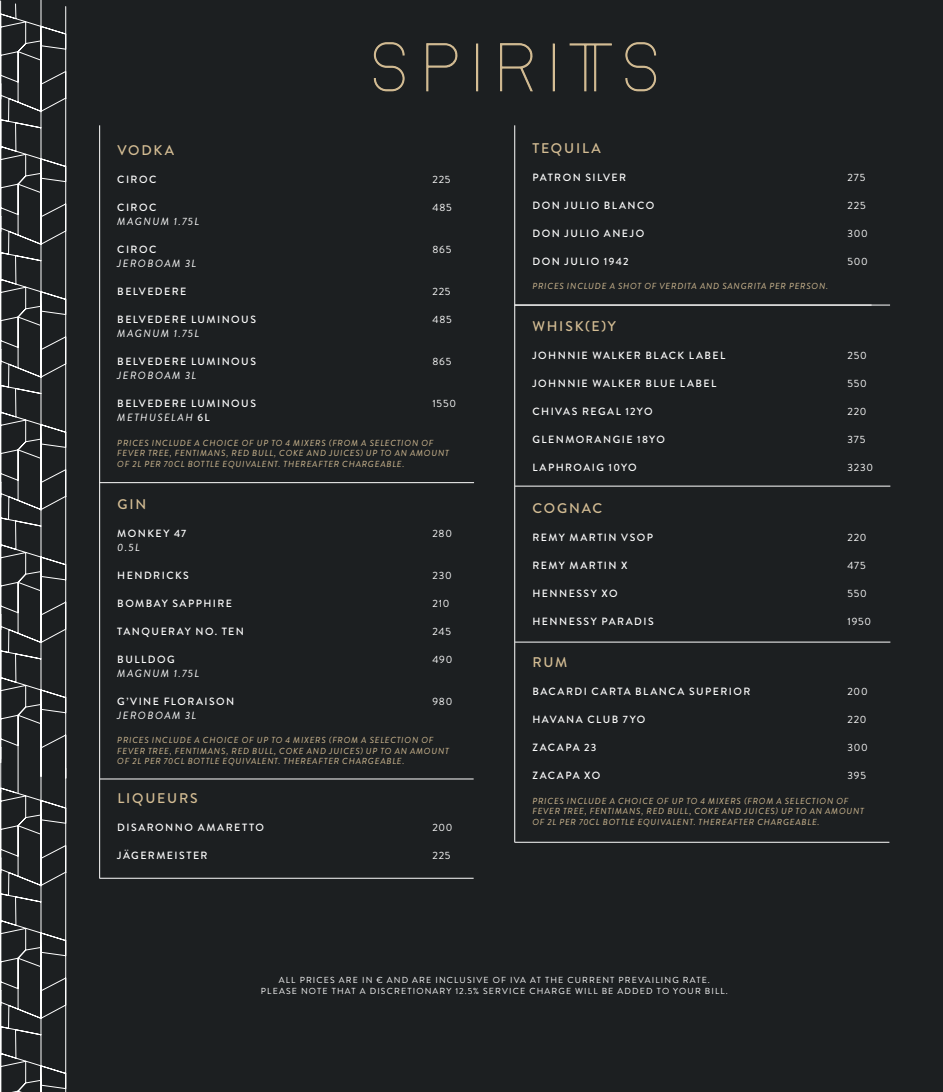
<style>
.page{position:relative;width:943px;height:1092px;background:#fff}
.page>*{position:absolute;margin:0;border:0;box-sizing:border-box;transform-origin:0 0}
.t1{font:500 14px "Brandon Grotesque";letter-spacing:.13em;color:#d4bd94}
.t2{font:500 10.5px "Brandon Grotesque";letter-spacing:.14em;color:#fff}
.t3{font:10.5px "Brandon Grotesque";letter-spacing:.075em;color:#fff}
.t4{font:italic 10.5px "Brandon Grotesque";letter-spacing:.14em;color:#fff}
.t5{font:italic 8.75px "Brandon Grotesque";letter-spacing:.09em;color:#d4bd94}
.t6{font:8.75px "Brandon Grotesque";letter-spacing:.13em;color:#fff}
.s1{font-weight:500;font-style:normal}
</style>
<div class="page">
<div style="left:0;top:0;width:943px;height:1091px;background:#1c1f21"></div>
<svg style="left:0;top:0;width:66px;height:767px"></svg>
<svg style="left:0;top:767px;width:66px;height:324px"></svg>
<svg style="left:374px;top:42px;width:30px;height:49px"></svg>
<svg style="left:426px;top:43px;width:32px;height:48px"></svg>
<div style="left:476px;top:44px;width:2px;height:47px;border:1px solid #d4bd94"></div>
<svg style="left:500px;top:43px;width:33px;height:48px"></svg>
<div style="left:553px;top:44px;width:1px;height:47px;border:1px solid #d4bd94"></div>
<svg style="left:569px;top:44px;width:42px;height:47px"></svg>
<svg style="left:625px;top:42px;width:31px;height:49px"></svg>
<hr style="left:99px;top:125px;width:1px;height:753px;background:#fff">
<hr style="left:515px;top:841px;width:374px;height:1px;background:#fff">
<hr style="left:100px;top:482px;width:374px;height:1px;background:#fff">
<hr style="left:100px;top:778px;width:373px;height:1px;background:#fff">
<hr style="left:514px;top:125px;width:1px;height:717px;background:#fff">
<hr style="left:100px;top:877px;width:373px;height:1px;background:#fff">
<hr style="left:514px;top:305px;width:376px;height:1px;background:#fff">
<hr style="left:515px;top:486px;width:375px;height:1px;background:#fff">
<hr style="left:515px;top:641px;width:375px;height:1px;background:#fff">
<p class="t1" style="left:117px;top:140px;width:58px">VODKA</p>
<p class="t2" style="left:117px;top:172px;width:41px">CIROC</p>
<p class="t3" style="left:432px;top:172px;width:20px">225</p>
<p class="t2" style="left:117px;top:200px;width:41px">CIROC</p>
<p class="t3" style="left:432px;top:200px;width:21px">485</p>
<p class="t4" style="left:117px;top:214px;width:83px">MAGNUM 1.75L</p>
<p class="t2" style="left:117px;top:242px;width:41px">CIROC</p>
<p class="t3" style="left:432px;top:242px;width:20px">865</p>
<p class="t4" style="left:117px;top:256px;width:81px">JEROBOAM 3L</p>
<p class="t2" style="left:117px;top:284px;width:71px">BELVEDERE</p>
<p class="t3" style="left:432px;top:284px;width:20px">225</p>
<p class="t2" style="left:117px;top:312px;width:140px">BELVEDERE LUMINOUS</p>
<p class="t3" style="left:432px;top:312px;width:21px">485</p>
<p class="t4" style="left:117px;top:326px;width:83px">MAGNUM 1.75L</p>
<p class="t2" style="left:117px;top:354px;width:140px">BELVEDERE LUMINOUS</p>
<p class="t3" style="left:432px;top:354px;width:20px">865</p>
<p class="t4" style="left:117px;top:368px;width:81px">JEROBOAM 3L</p>
<p class="t2" style="left:117px;top:396px;width:140px">BELVEDERE LUMINOUS</p>
<p class="t3" style="left:432px;top:396px;width:25px">1550</p>
<p class="t4" style="left:117px;top:410px;width:94px">METHUSELAH <span class="s1">6L</span></p>
<p class="t5" style="left:117px;top:436px;width:318px">PRICES INCLUDE A CHOICE OF UP TO 4 MIXERS (FROM A SELECTION OF</p>
<p class="t5" style="left:117px;top:447px;width:333px">FEVER TREE, FENTIMANS, RED BULL, COKE AND JUICES) UP TO AN AMOUNT</p>
<p class="t5" style="left:117px;top:457px;width:289px">OF 2L PER 70CL BOTTLE EQUIVALENT. THEREAFTER CHARGEABLE.</p>
<p class="t1" style="left:117px;top:494px;width:30px">GIN</p>
<p class="t2" style="left:117px;top:525px;width:70px">MONKEY 47</p>
<p class="t3" style="left:432px;top:526px;width:21px">280</p>
<p class="t4" style="left:117px;top:540px;width:24px">0.5L</p>
<p class="t2" style="left:117px;top:567px;width:73px">HENDRICKS</p>
<p class="t3" style="left:432px;top:568px;width:21px">230</p>
<p class="t2" style="left:117px;top:595px;width:116px">BOMBAY SAPPHIRE</p>
<p class="t3" style="left:432px;top:596px;width:19px">210</p>
<p class="t2" style="left:117px;top:623px;width:128px">TANQUERAY NO. TEN</p>
<p class="t3" style="left:432px;top:624px;width:20px">245</p>
<p class="t2" style="left:117px;top:651px;width:59px">BULLDOG</p>
<p class="t3" style="left:432px;top:652px;width:21px">490</p>
<p class="t4" style="left:117px;top:666px;width:83px">MAGNUM 1.75L</p>
<p class="t2" style="left:117px;top:693px;width:119px">G’VINE FLORAISON</p>
<p class="t3" style="left:432px;top:694px;width:21px">980</p>
<p class="t4" style="left:117px;top:708px;width:81px">JEROBOAM 3L</p>
<p class="t5" style="left:117px;top:734px;width:318px">PRICES INCLUDE A CHOICE OF UP TO 4 MIXERS (FROM A SELECTION OF</p>
<p class="t5" style="left:117px;top:744px;width:333px">FEVER TREE, FENTIMANS, RED BULL, COKE AND JUICES) UP TO AN AMOUNT</p>
<p class="t5" style="left:117px;top:755px;width:289px">OF 2L PER 70CL BOTTLE EQUIVALENT. THEREAFTER CHARGEABLE.</p>
<p class="t1" style="left:117px;top:788px;width:82px">LIQUEURS</p>
<p class="t2" style="left:117px;top:819px;width:148px">DISARONNO AMARETTO</p>
<p class="t3" style="left:432px;top:820px;width:22px">200</p>
<p class="t2" style="left:117px;top:847px;width:92px">JÄGERMEISTER</p>
<p class="t3" style="left:432px;top:848px;width:20px">225</p>
<p class="t1" style="left:532px;top:138px;width:70px">TEQUILA</p>
<p class="t2" style="left:532px;top:170px;width:95px">PATRON SILVER</p>
<p class="t3" style="left:847px;top:170px;width:19px">275</p>
<p class="t2" style="left:532px;top:198px;width:123px">DON JULIO BLANCO</p>
<p class="t3" style="left:847px;top:198px;width:20px">225</p>
<p class="t2" style="left:532px;top:226px;width:113px">DON JULIO ANEJO</p>
<p class="t3" style="left:847px;top:226px;width:22px">300</p>
<p class="t2" style="left:532px;top:254px;width:97px">DON JULIO 1942</p>
<p class="t3" style="left:847px;top:254px;width:22px">500</p>
<p class="t5" style="left:532px;top:280px;width:297px">PRICES INCLUDE A SHOT OF VERDITA AND SANGRITA PER PERSON.</p>
<p class="t1" style="left:532px;top:316px;width:85px">WHISK(E)Y</p>
<p class="t2" style="left:532px;top:348px;width:194px">JOHNNIE WALKER BLACK LABEL</p>
<p class="t3" style="left:847px;top:348px;width:21px">250</p>
<p class="t2" style="left:532px;top:376px;width:185px">JOHNNIE WALKER BLUE LABEL</p>
<p class="t3" style="left:847px;top:376px;width:21px">550</p>
<p class="t2" style="left:532px;top:404px;width:122px">CHIVAS REGAL 12YO</p>
<p class="t3" style="left:847px;top:404px;width:21px">220</p>
<p class="t2" style="left:532px;top:432px;width:134px">GLENMORANGIE 18YO</p>
<p class="t3" style="left:847px;top:432px;width:19px">375</p>
<p class="t2" style="left:532px;top:460px;width:106px">LAPHROAIG 10YO</p>
<p class="t3" style="left:847px;top:460px;width:27px">3230</p>
<p class="t1" style="left:532px;top:498px;width:71px">COGNAC</p>
<p class="t2" style="left:532px;top:530px;width:122px">REMY MARTIN VSOP</p>
<p class="t3" style="left:847px;top:530px;width:21px">220</p>
<p class="t2" style="left:532px;top:558px;width:97px">REMY MARTIN X</p>
<p class="t3" style="left:847px;top:558px;width:20px">475</p>
<p class="t2" style="left:532px;top:586px;width:87px">HENNESSY XO</p>
<p class="t3" style="left:847px;top:586px;width:21px">550</p>
<p class="t2" style="left:532px;top:614px;width:123px">HENNESSY PARADIS</p>
<p class="t3" style="left:847px;top:614px;width:25px">1950</p>
<p class="t1" style="left:532px;top:652px;width:37px">RUM</p>
<p class="t2" style="left:532px;top:684px;width:219px">BACARDI CARTA BLANCA SUPERIOR</p>
<p class="t3" style="left:847px;top:684px;width:22px">200</p>
<p class="t2" style="left:532px;top:712px;width:114px">HAVANA CLUB 7YO</p>
<p class="t3" style="left:847px;top:712px;width:21px">220</p>
<p class="t2" style="left:532px;top:740px;width:66px">ZACAPA 23</p>
<p class="t3" style="left:847px;top:740px;width:22px">300</p>
<p class="t2" style="left:532px;top:768px;width:69px">ZACAPA XO</p>
<p class="t3" style="left:847px;top:768px;width:20px">395</p>
<p class="t5" style="left:532px;top:794px;width:318px">PRICES INCLUDE A CHOICE OF UP TO 4 MIXERS (FROM A SELECTION OF</p>
<p class="t5" style="left:532px;top:805px;width:333px">FEVER TREE, FENTIMANS, RED BULL, COKE AND JUICES) UP TO AN AMOUNT</p>
<p class="t5" style="left:532px;top:815px;width:289px">OF 2L PER 70CL BOTTLE EQUIVALENT. THEREAFTER CHARGEABLE.</p>
<p class="t6" style="left:279px;top:974px;width:432px">ALL PRICES ARE IN € AND ARE INCLUSIVE OF IVA AT THE CURRENT PREVAILING RATE.</p>
<p class="t6" style="left:261px;top:984px;width:468px">PLEASE NOTE THAT A DISCRETIONARY 12.5% SERVICE CHARGE WILL BE ADDED TO YOUR BILL.</p>
</div>
